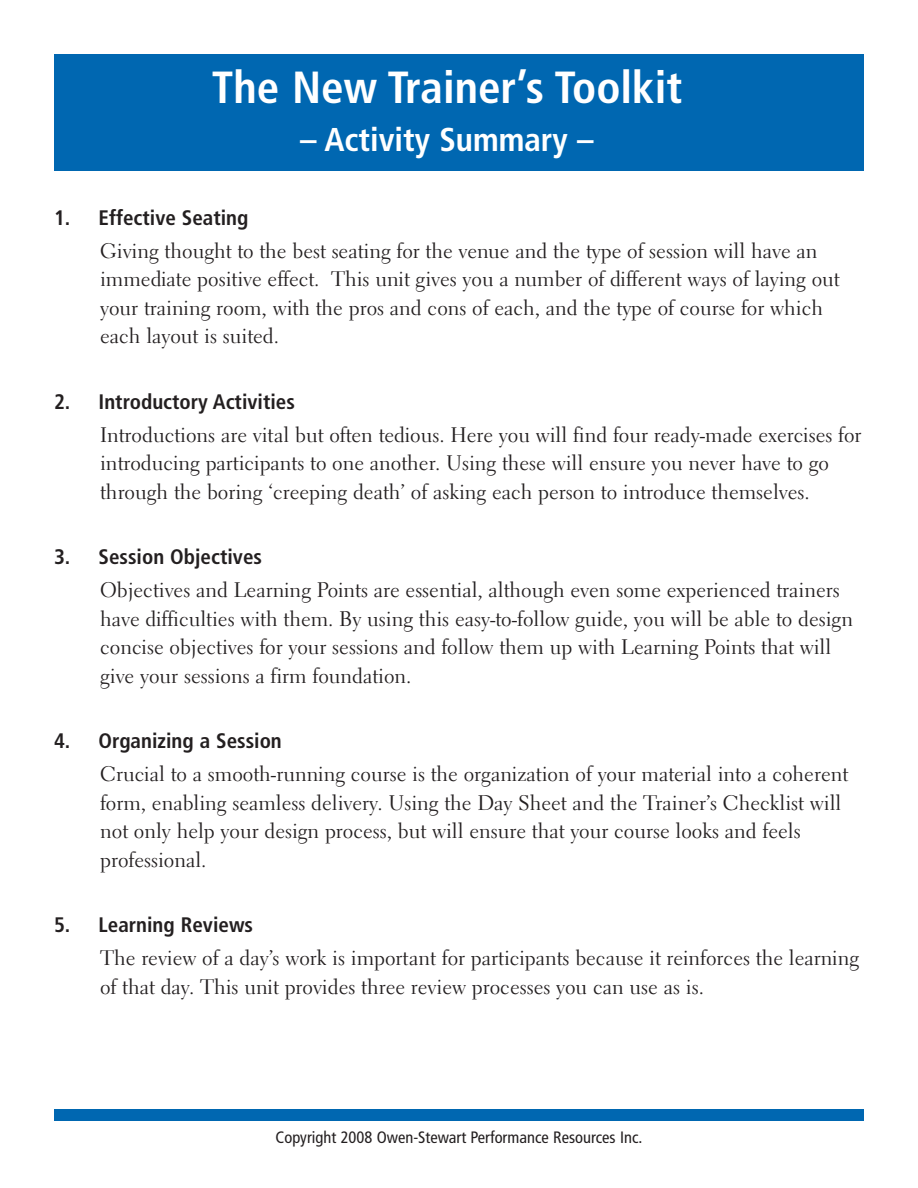
<style>
.page{position:relative;width:918px;height:1188px;background:#fff}
.page>*{position:absolute;margin:0;border:0;box-sizing:border-box;transform-origin:0 0}
.t1{font:700 condensed 45px "Frutiger";color:#fff}
.t2{font:700 condensed 33px "Frutiger";color:#fff}
.t3{font:21px/28.5px "Electra LH";color:#231f20}
.t4{font:700 condensed 21px "Frutiger";color:#231f20}
.t5{font:condensed 16.5px "Frutiger";color:#231f20}
</style>
<div class="page">
<div style="left:54px;top:54px;width:810px;height:117px;background:#0067b1"></div>
<div style="left:54px;top:1109px;width:810px;height:11px;background:#0067b1"></div>
<h1 class="t1" style="left:212px;top:65px;width:472px">The New Trainer’s Toolkit</h1>
<h2 class="t2" style="left:300px;top:123px;width:295px">– Activity Summary –</h2>
<p class="t4" style="left:54px;top:208px;width:196px">1. Effective Seating</p>
<p class="t3" style="left:100px;top:237px;width:741px">Giving thought to the best seating for the venue and the type of session will have an immediate positive effect. This unit gives you a number of different ways of laying out your training room, with the pros and cons of each, and the type of course for which each layout is suited.</p>
<p class="t4" style="left:54px;top:391px;width:242px">2. Introductory Activities</p>
<p class="t3" style="left:100px;top:421px;width:763px">Introductions are vital but often tedious. Here you will find four ready-made exercises for introducing participants to one another. Using these will ensure you never have to go through the boring ‘creeping death’ of asking each person to introduce themselves.</p>
<p class="t4" style="left:54px;top:547px;width:210px">3. Session Objectives</p>
<p class="t3" style="left:100px;top:577px;width:754px">Objectives and Learning Points are essential, although even some experienced trainers have difficulties with them. By using this easy-to-follow guide, you will be able to design concise objectives for your sessions and follow them up with Learning Points that will give your sessions a firm foundation.</p>
<p class="t4" style="left:54px;top:731px;width:229px">4. Organizing a Session</p>
<p class="t3" style="left:100px;top:761px;width:750px">Crucial to a smooth-running course is the organization of your material into a coherent form, enabling seamless delivery. Using the Day Sheet and the Trainer’s Checklist will not only help your design process, but will ensure that your course looks and feels professional.</p>
<p class="t4" style="left:54px;top:915px;width:201px">5. Learning Reviews</p>
<p class="t3" style="left:100px;top:945px;width:760px">The review of a day’s work is important for participants because it reinforces the learning of that day. This unit provides three review processes you can use as is.</p>
<p class="t5" style="left:276px;top:1130px;width:368px">Copyright 2008 Owen-Stewart Performance Resources Inc.</p>
</div>
